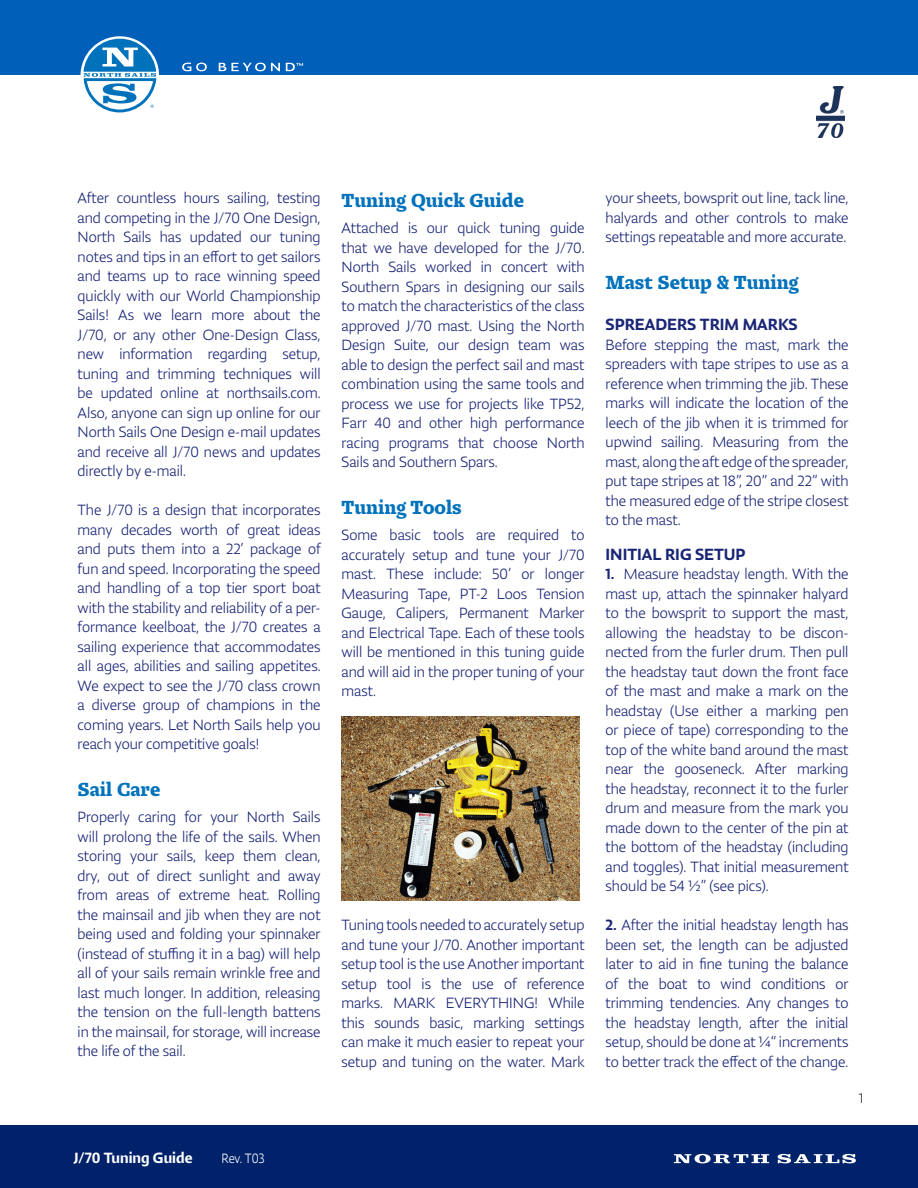
<style>
.page{position:relative;width:918px;height:1188px;background:#fff}
.page>*{position:absolute;margin:0;border:0;box-sizing:border-box;transform-origin:0 0}
.Heading_1{font:21px "Lumin Std Bld";color:#0072bc}
.Heading_3__Blue{font:500 18px "Lumin Sans Std";color:#192575}
.t1{font:300 16.5px/19.5px "Lumin Sans Std";color:#192575;text-align:justify}
.t2{font:500 16.5px "Lumin Sans Std";color:#fff}
.t3{font:300 15px "Lumin Sans Std";letter-spacing:-.01em;color:#fff;scale:.9 1}
.t4{font:300 15px "Lumin Sans Std";color:#231f20}
.s1{font-weight:500}
</style>
<div class="page">
<div style="left:0;top:0;width:918px;height:74px;background:#005fb9"></div>
<div style="left:0;top:1125px;width:918px;height:63px;background:#00226b"></div>
<svg style="left:778px;top:1154px;width:78px;height:9px"></svg>
<svg style="left:674px;top:1154px;width:95px;height:9px"></svg>
<img style="left:817px;top:87px;width:27px;height:50px">
<svg style="left:182px;top:63px;width:25px;height:8px"></svg>
<svg style="left:219px;top:63px;width:61px;height:8px"></svg>
<svg style="left:286px;top:63px;width:17px;height:8px"></svg>
<svg style="left:80px;top:36px;width:79px;height:79px"></svg>
<svg style="left:83px;top:39px;width:73px;height:73px"></svg>
<img style="left:342px;top:717px;width:237px;height:184px">
<p class="t1" style="left:78px;top:189px;width:245px">After countless hours sailing, testing and competing in the J/70 One Design, North Sails has updated our tuning notes and tips in an effort to get sailors and teams up to race winning speed quickly with our World Championship Sails! As we learn more about the J/70, or any other One-Design Class, new information regarding setup, tuning and trimming techniques will be updated online at northsails.com.<br>Also, anyone can sign up online for our North Sails One Design e-mail updates and receive all J/70 news and updates directly by e-mail.</p>
<p class="t1" style="left:78px;top:501px;width:245px">The J/70 is a design that incorporates many decades worth of great ideas and puts them into a 22’ package of fun and speed. Incorporating the speed and handling of a top tier sport boat with the stability and reliability of a per&shy;formance keelboat, the J/70 creates a sailing experience that accommodates all ages, abilities and sailing appetites.<br>We expect to see the J/70 class crown a diverse group of champions in the coming years. Let North Sails help you reach your competitive goals!</p>
<p class="Heading_1" style="left:78px;top:777px;width:84px">Sail Care</p>
<p class="t1" style="left:78px;top:807px;width:245px">Properly caring for your North Sails will prolong the life of the sails. When storing your sails, keep them clean, dry, out of direct sunlight and away from areas of extreme heat. Rolling the mainsail and jib when they are not being used and folding your spinnaker (instead of stuffing it in a bag) will help all of your sails remain wrinkle free and last much longer. In addition, releasing the tension on the full-length battens in the mainsail, for storage, will increase the life of the sail.</p>
<p class="Heading_1" style="left:342px;top:188px;width:184px">Tuning Quick Guide</p>
<p class="t1" style="left:342px;top:218px;width:245px">Attached is our quick tuning guide that we have developed for the J/70.<br>North Sails worked in concert with Southern Spars in designing our sails to match the characteristics of the class approved J/70 mast. Using the North Design Suite, our design team was able to design the perfect sail and mast combination using the same tools and process we use for projects like TP52, Farr 40 and other high performance racing programs that choose North Sails and Southern Spars.</p>
<p class="Heading_1" style="left:342px;top:495px;width:122px">Tuning Tools</p>
<p class="t1" style="left:342px;top:525px;width:245px">Some basic tools are required to accurately setup and tune your J/70 mast. These include: 50’ or longer Measuring Tape, PT-2 Loos Tension Gauge, Calipers, Permanent Marker and Electrical Tape. Each of these tools will be mentioned in this tuning guide and will aid in the proper tuning of your mast.</p>
<p class="t1" style="left:342px;top:915px;width:245px">Tuning tools needed to accurately setup and tune your J/70. Another important setup tool is the use Another important setup tool is the use of reference marks. MARK EVERYTHING! While this sounds basic, marking settings can make it much easier to repeat your setup and tuning on the water. Mark</p>
<p class="t2" style="left:74px;top:1149px;width:121px">J/70 Tuning Guide</p>
<p class="t3" style="left:222px;top:1151px;width:49px">Rev. T03</p>
<p class="t1" style="left:606px;top:189px;width:245px">your sheets, bowsprit out line, tack line, halyards and other controls to make settings repeatable and more accurate.</p>
<p class="Heading_1" style="left:606px;top:270px;width:194px">Mast Setup &amp; Tuning</p>
<p class="Heading_3__Blue" style="left:606px;top:314px;width:194px">SPREADERS TRIM MARKS</p>
<p class="t1" style="left:606px;top:335px;width:245px">Before stepping the mast, mark the spreaders with tape stripes to use as a reference when trimming the jib. These marks will indicate the location of the leech of the jib when it is trimmed for upwind sailing. Measuring from the mast, along the aft edge of the spreader, put tape stripes at 18”, 20” and 22” with the measured edge of the stripe closest to the mast.</p>
<p class="Heading_3__Blue" style="left:606px;top:544px;width:141px">INITIAL RIG SETUP</p>
<p class="t1" style="left:606px;top:564px;width:245px"><span class="s1">1.</span> Measure headstay length. With the mast up, attach the spinnaker halyard to the bowsprit to support the mast, allowing the headstay to be discon&shy;nected from the furler drum. Then pull the headstay taut down the front face of the mast and make a mark on the headstay (Use either a marking pen or piece of tape) corresponding to the top of the white band around the mast near the gooseneck. After marking the headstay, reconnect it to the furler drum and measure from the mark you made down to the center of the pin at the bottom of the headstay (including and toggles). That initial measurement should be 54 ½” (see pics).</p>
<p class="t1" style="left:606px;top:915px;width:245px"><span class="s1">2.</span> After the initial headstay length has been set, the length can be adjusted later to aid in fine tuning the balance of the boat to wind conditions or trimming tendencies. Any changes to the headstay length, after the initial setup, should be done at ¼“ increments to better track the effect of the change.</p>
<p class="t4" style="left:859px;top:1090px;width:6px">1</p>
</div>
